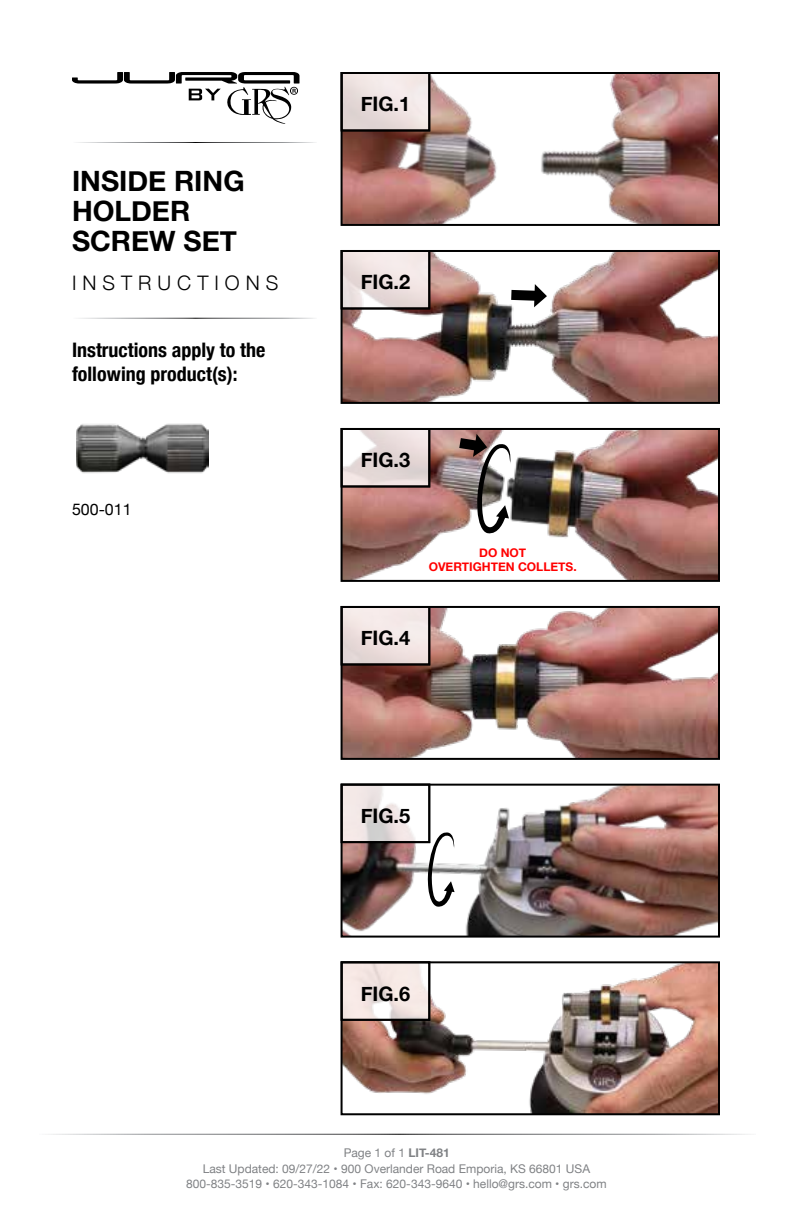
<style>
.page{position:relative;width:792px;height:1224px;background:#fff}
.page>*{position:absolute;margin:0;border:0;box-sizing:border-box;transform-origin:0 0}
.t1{font:700 28px/30px "Helvetica Neue";color:#000}
.t2{font:700 condensed 20px/24px "Helvetica Neue";color:#000}
.t3{font:700 20px "Helvetica Neue";color:#000}
.t4{font:300 20px "Helvetica Neue";letter-spacing:.3em;color:#000}
.t5{font:16px "Helvetica Neue";color:#000}
.t6{font:12px/14.4px "Helvetica Neue";color:#808285;text-align:center}
.t7{font:700 12px/14.4px "Helvetica Neue";color:#f00;text-align:center}
.s1{font-weight:700}
</style>
<div class="page">
<svg style="left:72px;top:72px;width:228px;height:52px"></svg>
<img style="left:76px;top:423px;width:133px;height:51px">
<img style="left:344px;top:75px;width:373px;height:148px">
<div style="left:341px;top:72px;width:379px;height:154px;border:2px solid #000"></div>
<img style="left:344px;top:253px;width:373px;height:148px">
<div style="left:341px;top:250px;width:379px;height:154px;border:2px solid #000"></div>
<img style="left:344px;top:431px;width:373px;height:148px">
<div style="left:341px;top:428px;width:379px;height:154px;border:2px solid #000"></div>
<img style="left:344px;top:609px;width:373px;height:148px">
<div style="left:341px;top:606px;width:379px;height:154px;border:2px solid #000"></div>
<img style="left:344px;top:787px;width:373px;height:148px">
<div style="left:341px;top:784px;width:379px;height:154px;border:2px solid #000"></div>
<img style="left:344px;top:964px;width:373px;height:148px">
<div style="left:341px;top:961px;width:379px;height:154px;border:2px solid #000"></div>
<div style="left:342px;top:73px;width:87px;height:57px;background:linear-gradient(to right,#e3d7d6,#f6eceb)"></div>
<svg style="left:501px;top:284px;width:47px;height:23px"></svg>
<svg style="left:449px;top:432px;width:63px;height:103px"></svg>
<svg style="left:428px;top:832px;width:27px;height:76px"></svg>
<div style="left:341px;top:72px;width:89px;height:60px;border:2px solid #000"></div>
<svg style="left:344px;top:253px;width:83px;height:53px;background:#ede2e1"></svg>
<div style="left:341px;top:250px;width:89px;height:60px;border:2px solid #000"></div>
<svg style="left:344px;top:431px;width:83px;height:53px;fill:#e6d9d8"></svg>
<div style="left:341px;top:428px;width:89px;height:60px;border:2px solid #000"></div>
<div style="left:342px;top:607px;width:87px;height:57px;background:linear-gradient(to right,#eadddc,#f5e9e8)"></div>
<div style="left:341px;top:606px;width:89px;height:60px;border:2px solid #000"></div>
<svg style="left:344px;top:787px;width:83px;height:53px"></svg>
<div style="left:341px;top:784px;width:89px;height:59px;border:2px solid #000"></div>
<svg style="left:344px;top:964px;width:83px;height:54px;background:#f3e7e4"></svg>
<div style="left:341px;top:961px;width:89px;height:60px;border:2px solid #000"></div>
<h1 class="t1" style="left:72px;top:167px;width:174px">INSIDE RING<br>HOLDER<br>SCREW SET</h1>
<h2 class="t4" style="left:72px;top:266px;width:208px">INSTRUCTIONS</h2>
<h2 class="t2" style="left:72px;top:337px;width:195px">Instructions apply to the following product(s):</h2>
<h3 class="t5" style="left:72px;top:498px;width:61px">500-011</h3>
<h2 class="t3" style="left:361px;top:89px;width:51px">FIG.1</h2>
<h2 class="t3" style="left:361px;top:267px;width:51px">FIG.2</h2>
<h2 class="t3" style="left:361px;top:445px;width:51px">FIG.3</h2>
<p class="t7" style="left:429px;top:545px;width:150px">DO NOT<br>OVERTIGHTEN COLLETS.</p>
<h2 class="t3" style="left:361px;top:623px;width:51px">FIG.4</h2>
<h2 class="t3" style="left:361px;top:800px;width:51px">FIG.5</h2>
<h2 class="t3" style="left:361px;top:978px;width:51px">FIG.6</h2>
<p class="t6" style="left:344px;top:1147px;width:108px">Page 1 of 1 <span class="s1">LIT-481</span></p>
<p class="t6" style="left:186px;top:1163px;width:422px">Last Updated: 09/27/22 • 900 Overlander Road Emporia, KS 66801 USA<br>800-835-3519 • 620-343-1084 • Fax: 620-343-9640 • hello@grs.com • grs.com</p>
</div>
